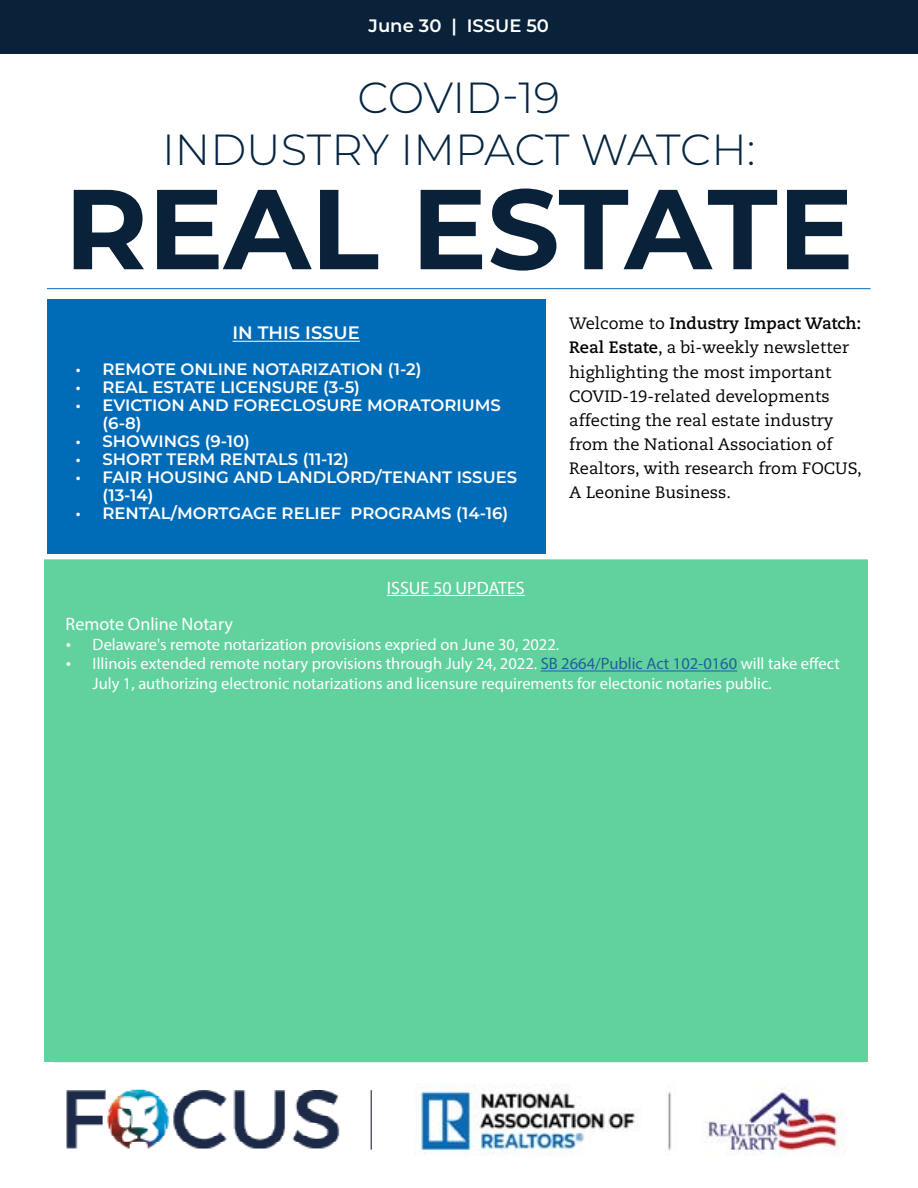
<style>
.page{position:relative;width:918px;height:1188px;background:#fff}
.page>*{position:absolute;margin:0;border:0;box-sizing:border-box;transform-origin:0 0}
.t1{font:700 113.4px "Montserrat";color:#0a2239}
.t2{font:300 43.5px/52.2px "Montserrat";letter-spacing:-.01em;color:#052541;text-align:center}
.t3{font:18px "Myriad Pro";color:#fff}
.t4{font:600 18px "Montserrat";color:#fff}
.t5{font:16.5px/19.5px "Myriad Pro";color:#fff}
.t6{font:600 16.5px/18px "Montserrat";color:#fff}
.t7{font:16.5px/24px "Caecilia LT Pro 55 Roman";color:#000}
.t8{font:700 16.5px "Caecilia LT Pro 75";color:#000}
.s1{font-family:"Caecilia LT Pro 55 Roman";font-weight:400}
.s2{font-family:"Caecilia LT Pro 75";font-weight:700}
.s3{font-family:"Montserrat";font-weight:600;font-size:18px}
.s4{color:#215e9e}
</style>
<div class="page">
<img style="left:414px;top:1062px;width:439px;height:94px">
<div style="left:0;top:0;width:918px;height:54px;background:#0a2239"></div>
<img style="left:66px;top:1089px;width:274px;height:60px">
<hr style="left:371px;top:1090px;width:1px;height:60px;background:#1b2947">
<div style="left:47px;top:300px;width:498px;height:254px;background:#006bb7"></div>
<hr style="left:233px;top:341px;width:127px;height:1px;background:#fff">
<hr style="left:47px;top:288px;width:824px;height:1px;background:#006bb7">
<div style="left:44px;top:560px;width:824px;height:502px;background:#61d19e"></div>
<hr style="left:387px;top:595px;width:138px;height:1px;background:#fff">
<hr style="left:541px;top:671px;width:196px;height:1px;background:#215e9e">
<p class="t4" style="left:369px;top:13px;width:182px">June 30 | ISSUE 50</p>
<h2 class="t2" style="left:162px;top:70px;width:595px">COVID-19<br>INDUSTRY IMPACT WATCH:</h2>
<h1 class="t1" style="left:64px;top:147px;width:791px">REAL ESTATE</h1>
<p class="t4" style="left:233px;top:320px;width:129px">IN THIS ISSUE</p>
<p class="t6" style="left:76px;top:360px;width:348px">• REMOTE ONLINE NOTARIZATION (1-2)</p>
<p class="t6" style="left:76px;top:378px;width:286px">• REAL ESTATE LICENSURE (3-5)</p>
<p class="t6" style="left:103px;top:396px;width:400px;text-indent:-27px">• EVICTION AND FORECLOSURE MORATORIUMS (6-8)</p>
<p class="t6" style="left:76px;top:432px;width:176px">• SHOWINGS (9-10)</p>
<p class="t6" style="left:76px;top:450px;width:275px">• SHORT TERM RENTALS (11-12)</p>
<p class="t6" style="left:103px;top:468px;width:416px;text-indent:-27px">• FAIR HOUSING AND LANDLORD/TENANT ISSUES (13-14)</p>
<p class="t6" style="left:76px;top:504px;width:434px">• RENTAL/MORTGAGE RELIEF PROGRAMS (14-16)</p>
<p class="t3" style="left:387px;top:577px;width:139px">ISSUE 50 UPDATES</p>
<p class="t8" style="left:569px;top:312px;width:294px"><span class="s1">Welcome to</span> Industry Impact Watch:</p>
<p class="t7" style="left:569px;top:336px;width:294px"><span class="s2">Real Estate</span>, a bi-weekly newsletter highlighting the most important<br>COVID-19-related developments affecting the real estate industry from the National Association of<br>Realtors, with research from FOCUS,<br>A Leonine Business.</p>
<p class="t3" style="left:66px;top:613px;width:169px">Remote Online Notary</p>
<p class="t5" style="left:66px;top:634px;width:495px"><span class="s3">•</span> Delaware's remote notarization provisions expried on June 30, 2022.</p>
<p class="t5" style="left:93px;top:654px;width:749px;text-indent:-27px"><span class="s3">•</span> Illinois extended remote notary provisions through July 24, 2022. <span class="s4">SB 2664/Public Act 102-0160</span> will take effect<br>July 1, authorizing electronic notarizations and licensure requirements for electonic notaries public.</p>
</div>
